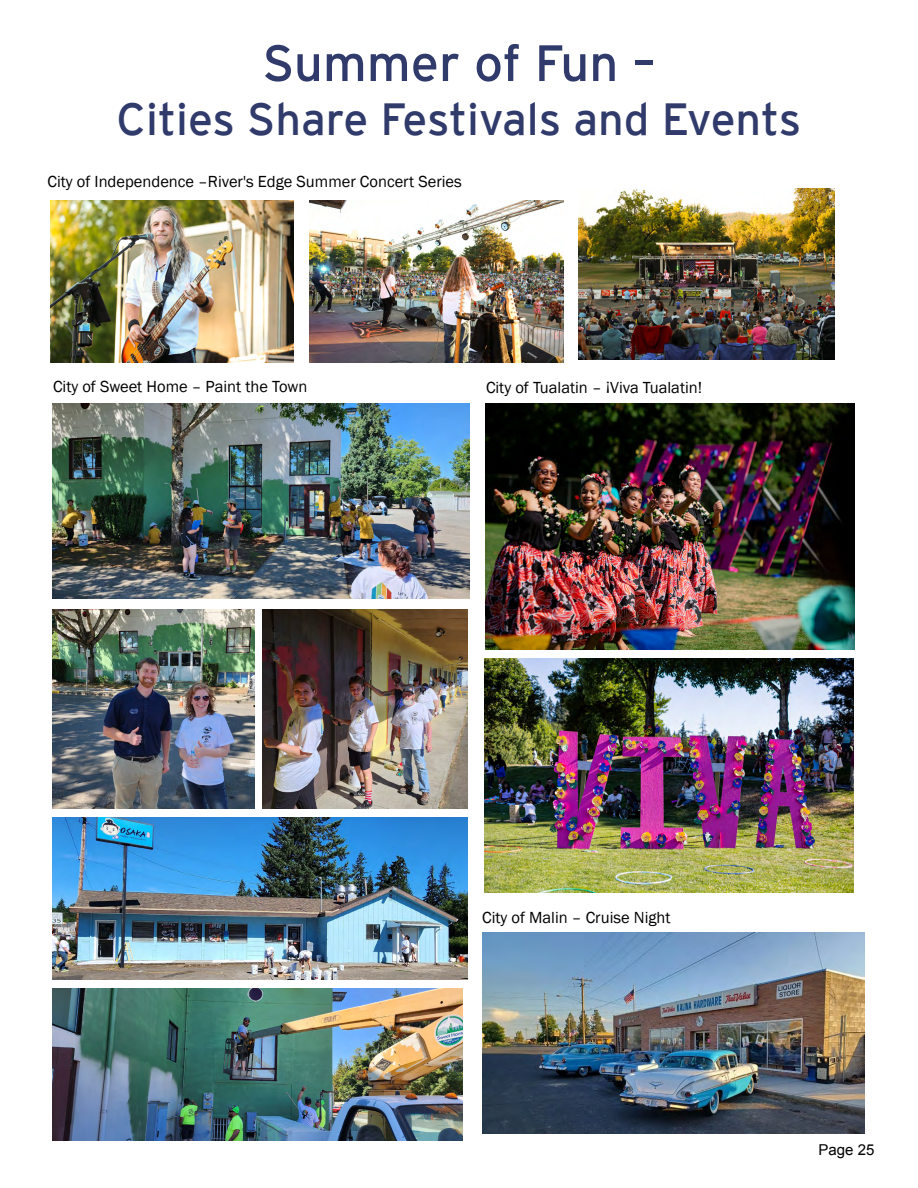
<style>
.page{position:relative;width:918px;height:1188px;background:#fff}
.page>*{position:absolute;margin:0;border:0;box-sizing:border-box;transform-origin:0 0}
.t1{font:51px "Interstate";color:#303a6b}
.t2{font:45px "Interstate";color:#303a6b}
.Body_text{font:16.5px "Franklin Gothic";color:#000}
.t3{font:15px "Arial";color:#000}
</style>
<div class="page">
<img style="left:50px;top:201px;width:243px;height:162px">
<img style="left:309px;top:201px;width:254px;height:162px">
<img style="left:578px;top:189px;width:257px;height:171px">
<img style="left:483px;top:933px;width:382px;height:201px">
<img style="left:52px;top:610px;width:203px;height:198px">
<img style="left:52px;top:404px;width:417px;height:195px">
<img style="left:52px;top:818px;width:416px;height:162px">
<img style="left:263px;top:610px;width:205px;height:198px">
<img style="left:486px;top:404px;width:369px;height:246px">
<img style="left:484px;top:658px;width:370px;height:234px">
<img style="left:52px;top:988px;width:410px;height:152px">
<p class="t1" style="left:262px;top:34px;width:395px">Summer of Fun –</p>
<p class="t2" style="left:117px;top:94px;width:686px">Cities Share Festivals and Events</p>
<p class="Body_text" style="left:48px;top:171px;width:416px">City of Independence –River's Edge Summer Concert Series</p>
<p class="Body_text" style="left:53px;top:376px;width:256px">City of Sweet Home – Paint the Town</p>
<p class="Body_text" style="left:486px;top:377px;width:218px">City of Tualatin – ¡Viva Tualatin!</p>
<p class="Body_text" style="left:482px;top:907px;width:190px">City of Malin – Cruise Night</p>
<p class="t3" style="left:819px;top:1140px;width:57px">Page 25</p>
</div>
